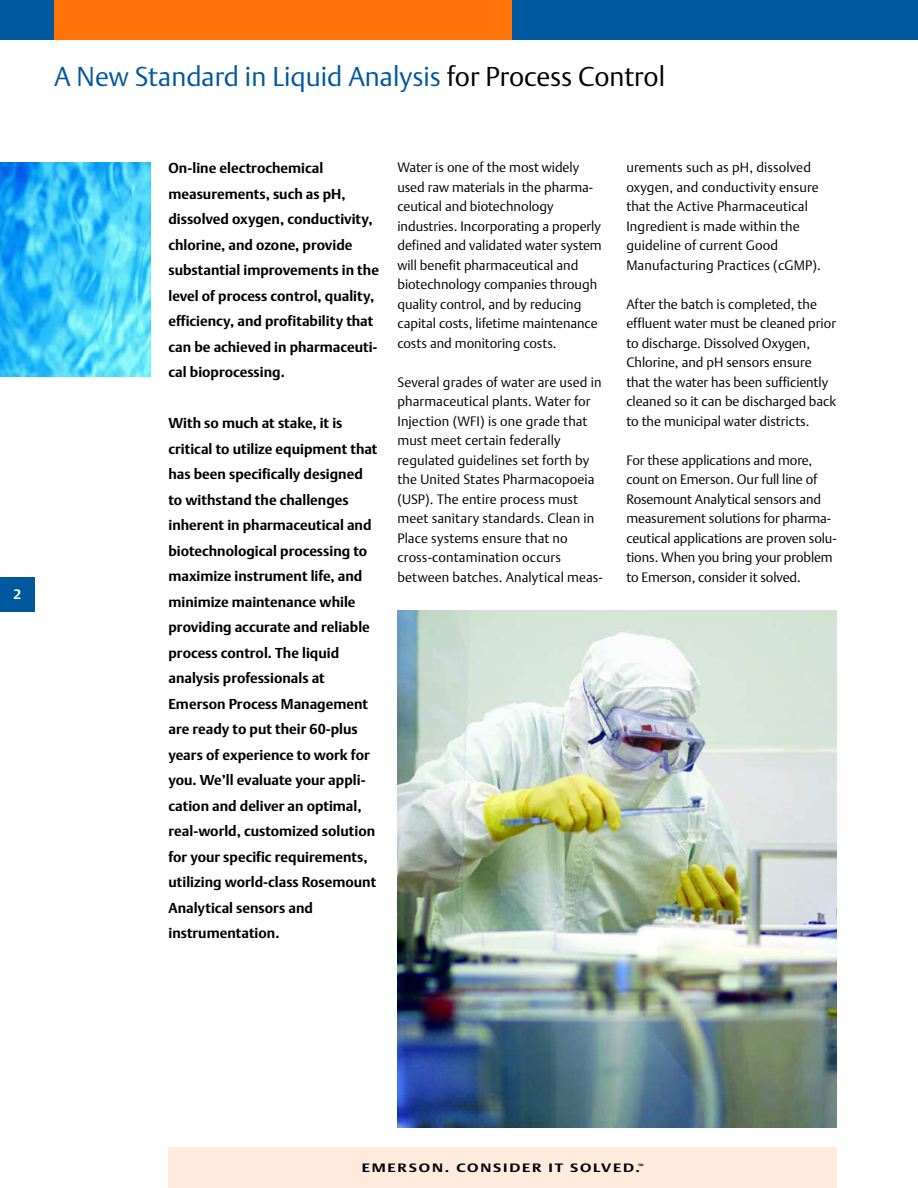
<style>
.page{position:relative;width:918px;height:1188px;background:#fff}
.page>*{position:absolute;margin:0;border:0;box-sizing:border-box;transform-origin:0 0}
.t1{font:27px "DTL Argo T Light";color:#00589e}
.t2{font:700 14.25px/25.5px "DTL Argo T";color:#000}
.t3{font:13.5px/19.5px "DTL Argo T Light";color:#000}
.t4{font:700 13.5px "DTL Argo T";color:#fff}
.t5{font:700 12px "DTL Argo T";letter-spacing:.115em;color:#000;scale:1.3 1}
.s1{color:#000}
</style>
<div class="page">
<div style="left:168px;top:1148px;width:669px;height:40px;background:#ffebdd"></div>
<div style="left:494px;top:0;width:424px;height:40px;background:#00589e"></div>
<div style="left:0;top:577px;width:35px;height:34px;background:#00589e"></div>
<img style="left:0;top:162px;width:150px;height:214px">
<div style="left:54px;top:0;width:458px;height:40px;background:#ff7308"></div>
<div style="left:0;top:0;width:54px;height:40px;background:#00589e"></div>
<img style="left:397px;top:611px;width:440px;height:516px">
<p class="t4" style="left:14px;top:586px;width:9px">2</p>
<h1 class="t1" style="left:54px;top:61px;width:613px">A New Standard in Liquid Analysis <span class="s1">for Process Control</span></h1>
<p class="t2" style="left:168px;top:155px;width:212px">On-line electrochemical measurements, such as pH, dissolved oxygen, conductivity, chlorine, and ozone, provide substantial improvements in the level of process control, quality, efficiency, and profitability that can be achieved in pharmaceuti&shy;cal bioprocessing.</p>
<p class="t2" style="left:168px;top:410px;width:211px">With so much at stake, it is critical to utilize equipment that has been specifically designed to withstand the challenges inherent in pharmaceutical and biotechnological processing to maximize instrument life, and minimize maintenance while providing accurate and reliable process control. The liquid analysis professionals at<br>Emerson Process Management are ready to put their 60-plus years of experience to work for you. We’ll evaluate your appli&shy;cation and deliver an optimal, real-world, customized solution for your specific requirements, utilizing world-class Rosemount<br>Analytical sensors and instrumentation.</p>
<p class="t3" style="left:397px;top:158px;width:206px">Water is one of the most widely used raw materials in the pharma&shy;ceutical and biotechnology industries. Incorporating a properly defined and validated water system will benefit pharmaceutical and biotechnology companies through quality control, and by reducing capital costs, lifetime maintenance costs and monitoring costs.</p>
<p class="t3" style="left:397px;top:373px;width:207px">Several grades of water are used in pharmaceutical plants. Water for<br>Injection (WFI) is one grade that must meet certain federally regulated guidelines set forth by the United States Pharmacopoeia (USP). The entire process must meet sanitary standards. Clean in<br>Place systems ensure that no cross-contamination occurs between batches. Analytical meas-</p>
<p class="t3" style="left:626px;top:158px;width:196px">urements such as pH, dissolved oxygen, and conductivity ensure that the Active Pharmaceutical<br>Ingredient is made within the guideline of current Good<br>Manufacturing Practices (cGMP).</p>
<p class="t3" style="left:626px;top:295px;width:211px">After the batch is completed, the effluent water must be cleaned prior to discharge. Dissolved Oxygen, Chlorine, and pH sensors ensure that the water has been sufficiently cleaned so it can be discharged back to the municipal water districts.</p>
<p class="t3" style="left:626px;top:451px;width:212px">For these applications and more, count on Emerson. Our full line of Rosemount Analytical sensors and measurement solutions for pharma&shy;ceutical applications are proven solu&shy;tions. When you bring your problem to Emerson, consider it solved.</p>
<p class="t5" style="left:362px;top:1161px;width:218px">EMERSON. CONSIDER IT SOLVED.<sup>™</sup></p>
</div>
